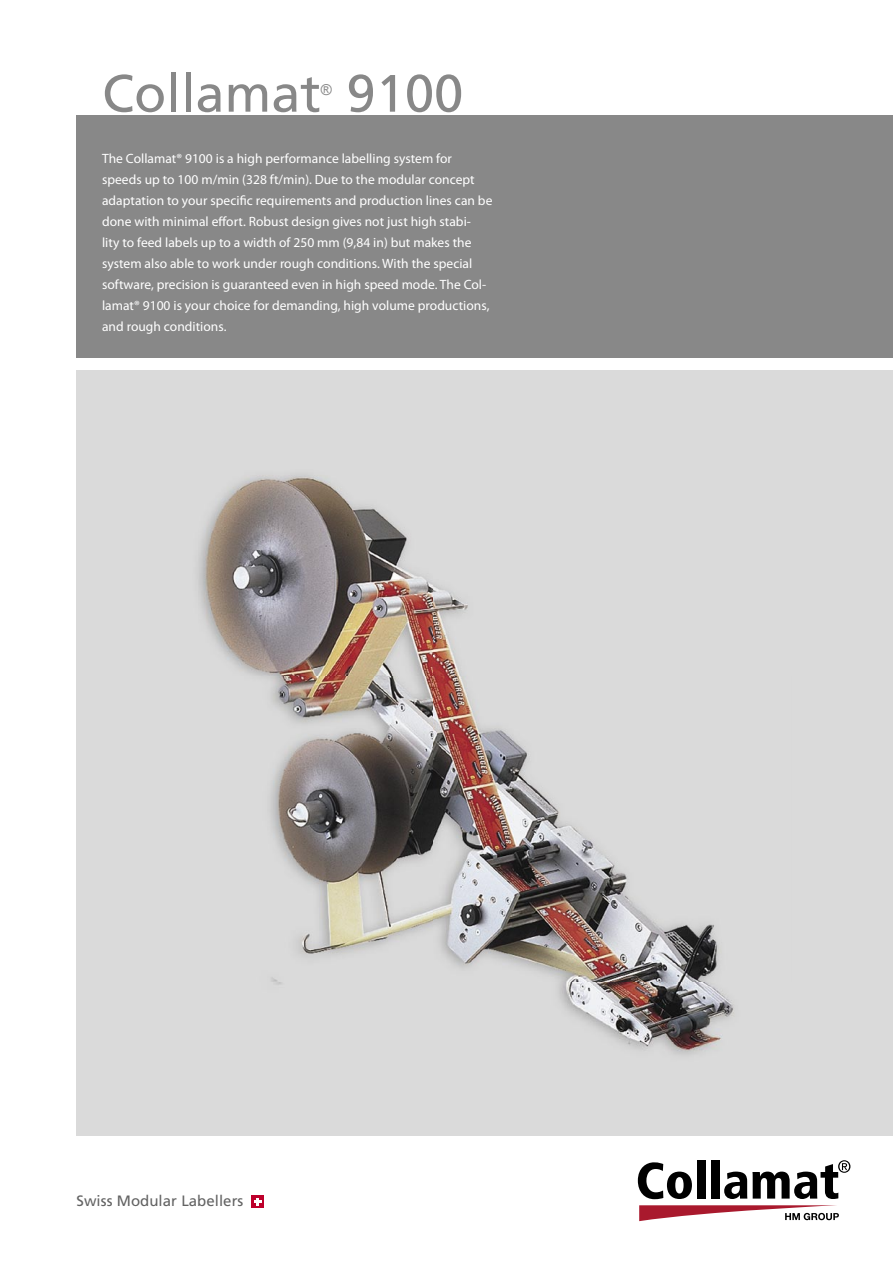
<style>
.page{position:relative;width:893px;height:1263px;background:#fff}
.page>*{position:absolute;margin:0;border:0;box-sizing:border-box;transform-origin:0 0}
.t1{font:52.5px "Frutiger";color:#888}
.t2{font:15px "Frutiger";letter-spacing:.005em;color:#636363}
.t3{font:15px "Arial";color:#888}
.t4{font:13.5px/21px "Myriad Pro";letter-spacing:.005em;color:#fff}
</style>
<div class="page">
<div style="left:77px;top:115px;width:816px;height:242px;background:#888"></div>
<svg style="left:638px;top:1162px;width:54px;height:37px"></svg>
<div style="left:697px;top:1160px;width:8px;height:38px;background:#000"></div>
<div style="left:711px;top:1160px;width:8px;height:38px;background:#000"></div>
<svg style="left:724px;top:1160px;width:126px;height:39px"></svg>
<svg style="left:639px;top:1205px;width:200px;height:16px"></svg>
<div style="left:252px;top:1196px;width:12px;height:12px;background:#bd002b"></div>
<svg style="left:254px;top:1198px;width:7px;height:7px"></svg>
<img style="left:78px;top:372px;width:815px;height:764px">
<h1 class="t1" style="left:102px;top:63px;width:220px">Collamat</h1>
<p class="t3" style="left:321px;top:80px;width:13px">®</p>
<h1 class="t1" style="left:347px;top:63px;width:118px">9100</h1>
<p class="t4" style="left:102px;top:148px;width:392px">The Collamat® 9100 is a high performance labelling system for speeds up to 100 m/min (328 ft/min). Due to the modular concept adaptation to your specific requirements and production lines can be done with minimal effort. Robust design gives not just high stabi-<br>lity to feed labels up to a width of 250 mm (9,84 in) but makes the system also able to work under rough conditions. With the special software, precision is guaranteed even in high speed mode. The Col&shy;lamat® 9100 is your choice for demanding, high volume productions, and rough conditions.</p>
<p class="t2" style="left:77px;top:1192px;width:168px">Swiss Modular Labellers</p>
</div>
